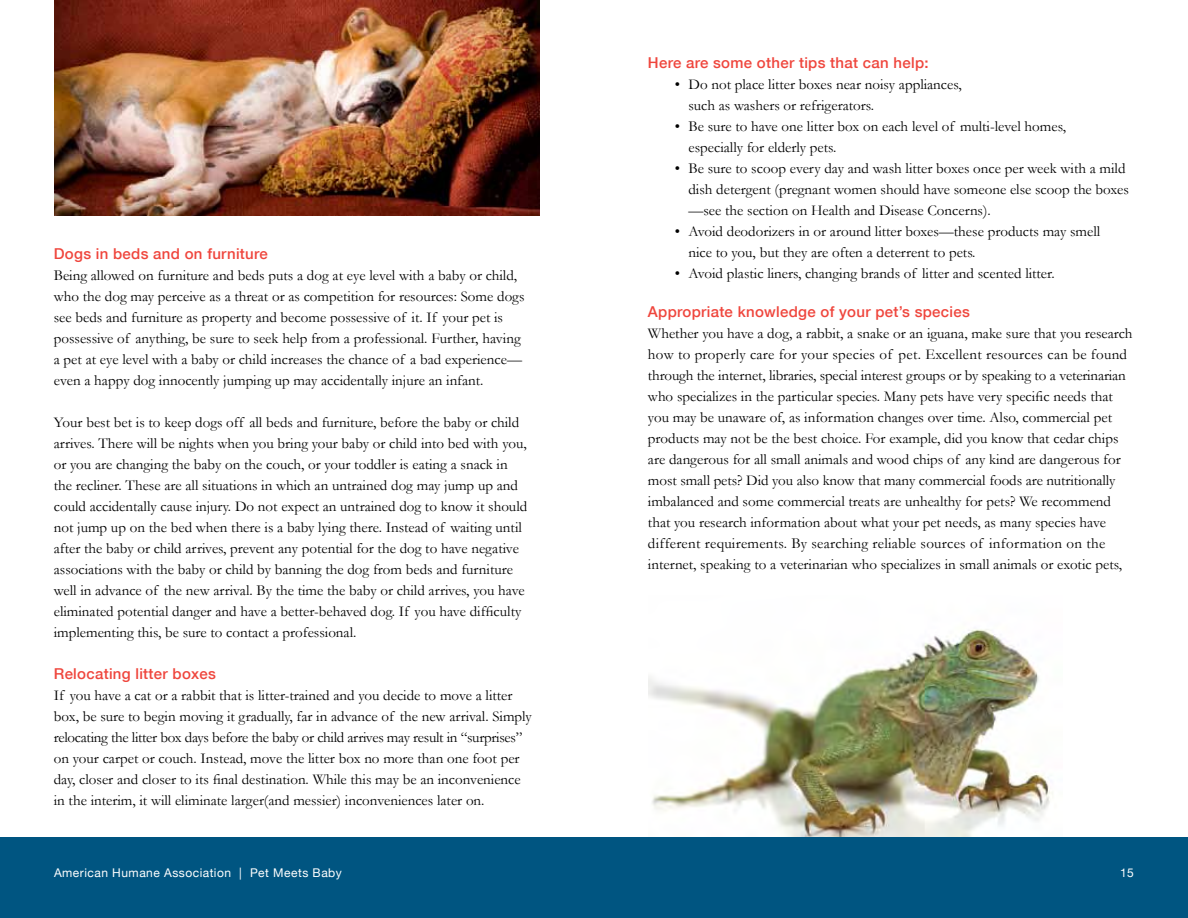
<style>
.page{position:relative;width:1188px;height:918px;background:#fff}
.page>*{position:absolute;margin:0;border:0;box-sizing:border-box;transform-origin:0 0}
.t1{font:15px/21px "Garamond";color:#000}
.t2{font:500 15px "Helvetica Neue";letter-spacing:.02em;color:#ef463d}
.t3{font:12px "Helvetica Neue";letter-spacing:.04em;color:#fff}
</style>
<div class="page">
<img style="left:55px;top:0;width:484px;height:216px">
<img style="left:648px;top:629px;width:405px;height:208px">
<div style="left:0;top:837px;width:1188px;height:81px;background:#005581"></div>
<p class="t2" style="left:54px;top:242px;width:216px">Dogs in beds and on furniture</p>
<p class="t1" style="left:54px;top:265px;width:472px">Being allowed on furniture and beds puts a dog at eye level with a baby or child, who the dog may perceive as a threat or as competition for resources: Some dogs see beds and furniture as property and become possessive of it. If your pet is possessive of anything, be sure to seek help from a professional. Further, having a pet at eye level with a baby or child increases the chance of a bad experience— even a happy dog innocently jumping up may accidentally injure an infant.</p>
<p class="t1" style="left:54px;top:412px;width:475px">Your best bet is to keep dogs off all beds and furniture, before the baby or child arrives. There will be nights when you bring your baby or child into bed with you, or you are changing the baby on the couch, or your toddler is eating a snack in the recliner. These are all situations in which an untrained dog may jump up and could accidentally cause injury. Do not expect an untrained dog to know it should not jump up on the bed when there is a baby lying there. Instead of waiting until after the baby or child arrives, prevent any potential for the dog to have negative associations with the baby or child by banning the dog from beds and furniture well in advance of the new arrival. By the time the baby or child arrives, you have eliminated potential danger and have a better-behaved dog. If you have difficulty implementing this, be sure to contact a professional.</p>
<p class="t2" style="left:54px;top:662px;width:164px">Relocating litter boxes</p>
<p class="t1" style="left:54px;top:685px;width:480px">If you have a cat or a rabbit that is litter-trained and you decide to move a litter box, be sure to begin moving it gradually, far in advance of the new arrival. Simply relocating the litter box days before the baby or child arrives may result in “surprises” on your carpet or couch. Instead, move the litter box no more than one foot per day, closer and closer to its final destination. While this may be an inconvenience in the interim, it will eliminate larger(and messier) inconveniences later on.</p>
<p class="t2" style="left:648px;top:51px;width:282px">Here are some other tips that can help:</p>
<p class="t1" style="left:688px;top:74px;width:275px;text-indent:-14px">• Do not place litter boxes near noisy appliances, such as washers or refrigerators.</p>
<p class="t1" style="left:688px;top:116px;width:379px;text-indent:-14px">• Be sure to have one litter box on each level of multi-level homes, especially for elderly pets.</p>
<p class="t1" style="left:688px;top:158px;width:442px;text-indent:-14px">• Be sure to scoop every day and wash litter boxes once per week with a mild dish detergent (pregnant women should have someone else scoop the boxes —see the section on Health and Disease Concerns).</p>
<p class="t1" style="left:688px;top:221px;width:413px;text-indent:-14px">• Avoid deodorizers in or around litter boxes—these products may smell nice to you, but they are often a deterrent to pets.</p>
<p class="t1" style="left:675px;top:263px;width:381px">• Avoid plastic liners, changing brands of litter and scented litter.</p>
<p class="t2" style="left:648px;top:300px;width:323px">Appropriate knowledge of your pet’s species</p>
<p class="t1" style="left:648px;top:323px;width:486px">Whether you have a dog, a rabbit, a snake or an iguana, make sure that you research how to properly care for your species of pet. Excellent resources can be found through the internet, libraries, special interest groups or by speaking to a veterinarian who specializes in the particular species. Many pets have very specific needs that you may be unaware of, as information changes over time. Also, commercial pet products may not be the best choice. For example, did you know that cedar chips are dangerous for all small animals and wood chips of any kind are dangerous for most small pets? Did you also know that many commercial foods are nutritionally imbalanced and some commercial treats are unhealthy for pets? We recommend that you research information about what your pet needs, as many species have different requirements. By searching reliable sources of information on the internet, speaking to a veterinarian who specializes in small animals or exotic pets,</p>
<p class="t3" style="left:54px;top:864px;width:289px">American Humane Association | Pet Meets Baby</p>
<p class="t3" style="left:1120px;top:864px;width:15px">15</p>
</div>
